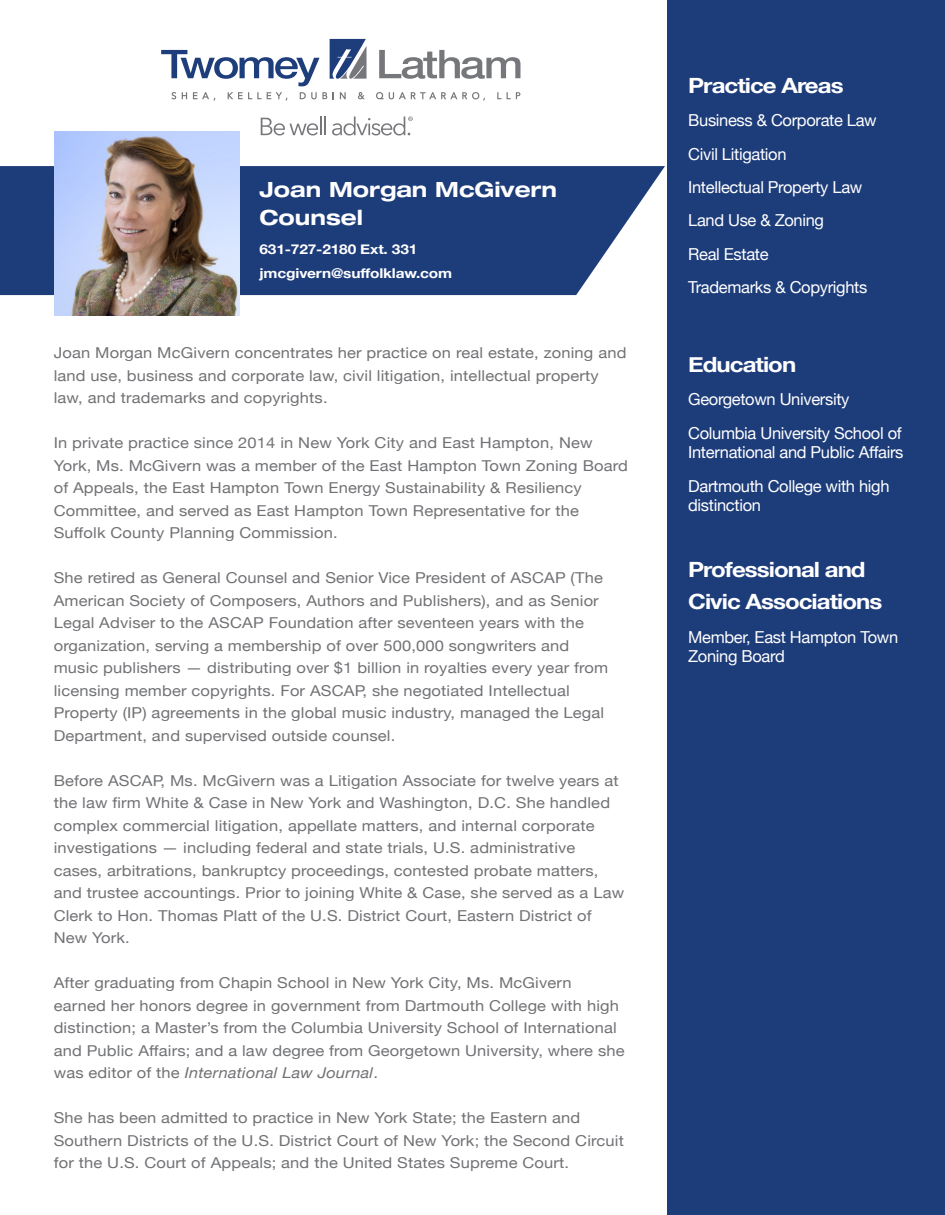
<style>
.page{position:relative;width:945px;height:1215px;background:#fff}
.page>*{position:absolute;margin:0;border:0;box-sizing:border-box;transform-origin:0 0}
.t1{font:700 21px "Helvetica Neue";letter-spacing:-.04em;color:#fff;scale:1.15 1}
.t2{font:700 expanded 21px "Helvetica Neue LT Std";color:#fff}
.t3{font:16.5px/19.8px "Helvetica Neue";letter-spacing:-.02em;color:#fff}
.t4{font:15px/22.5px "Helvetica Neue";letter-spacing:.01em;color:#717275;scale:1.1 1}
.t5{font:700 13.5px "Helvetica Neue";letter-spacing:-.01em;color:#fff;scale:1.15 1}
.s1{font-style:italic}
</style>
<div class="page">
<div style="left:668px;top:0;width:277px;height:1215px;background:#1d3c7a"></div>
<svg style="left:171px;top:92px;width:5px;height:7px"></svg>
<svg style="left:182px;top:92px;width:5px;height:7px"></svg>
<svg style="left:193px;top:92px;width:22px;height:9px"></svg>
<svg style="left:228px;top:92px;width:60px;height:9px"></svg>
<svg style="left:300px;top:92px;width:27px;height:7px"></svg>
<svg style="left:340px;top:92px;width:6px;height:7px"></svg>
<svg style="left:358px;top:92px;width:7px;height:7px"></svg>
<svg style="left:376px;top:92px;width:109px;height:9px"></svg>
<svg style="left:497px;top:92px;width:23px;height:7px"></svg>
<svg style="left:161px;top:50px;width:159px;height:36px"></svg>
<svg style="left:379px;top:50px;width:141px;height:29px"></svg>
<svg style="left:330px;top:39px;width:37px;height:40px"></svg>
<svg style="left:261px;top:117px;width:65px;height:18px"></svg>
<svg style="left:332px;top:117px;width:81px;height:18px"></svg>
<svg style="left:0;top:166px;width:665px;height:129px;background:#324e86"></svg>
<img style="left:55px;top:132px;width:184px;height:184px">
<p class="t2" style="left:260px;top:176px;width:299px">Joan Morgan McGivern</p>
<p class="t2" style="left:260px;top:205px;width:105px">Counsel</p>
<p class="t5" style="left:260px;top:239px;width:139px">631-727-2180 Ext. 331</p>
<p class="t5" style="left:260px;top:263px;width:169px">jmcgivern@suffolklaw.com</p>
<p class="t4" style="left:54px;top:343px;width:522px">Joan Morgan McGivern concentrates her practice on real estate, zoning and land use, business and corporate law, civil litigation, intellectual property law, and trademarks and copyrights.</p>
<p class="t4" style="left:54px;top:433px;width:524px">In private practice since 2014 in New York City and East Hampton, New York, Ms. McGivern was a member of the East Hampton Town Zoning Board of Appeals, the East Hampton Town Energy Sustainability &amp; Resiliency Committee, and served as East Hampton Town Representative for the Suffolk County Planning Commission.</p>
<p class="t4" style="left:54px;top:568px;width:506px">She retired as General Counsel and Senior Vice President of ASCAP (The American Society of Composers, Authors and Publishers), and as Senior Legal Adviser to the ASCAP Foundation after seventeen years with the organization, serving a membership of over 500,000 songwriters and music publishers — distributing over $1 billion in royalties every year from licensing member copyrights. For ASCAP, she negotiated Intellectual Property (IP) agreements in the global music industry, managed the Legal Department, and supervised outside counsel.</p>
<p class="t4" style="left:54px;top:770px;width:520px">Before ASCAP, Ms. McGivern was a Litigation Associate for twelve years at the law firm White &amp; Case in New York and Washington, D.C. She handled complex commercial litigation, appellate matters, and internal corporate investigations — including federal and state trials, U.S. administrative cases, arbitrations, bankruptcy proceedings, contested probate matters, and trustee accountings. Prior to joining White &amp; Case, she served as a Law Clerk to Hon. Thomas Platt of the U.S. District Court, Eastern District of New York.</p>
<p class="t4" style="left:54px;top:973px;width:521px">After graduating from Chapin School in New York City, Ms. McGivern earned her honors degree in government from Dartmouth College with high distinction; a Master’s from the Columbia University School of International and Public Affairs; and a law degree from Georgetown University, where she was editor of the <span class="s1">International Law Journal</span>.</p>
<p class="t4" style="left:54px;top:1108px;width:520px">She has been admitted to practice in New York State; the Eastern and<br>Southern Districts of the U.S. District Court of New York; the Second Circuit for the U.S. Court of Appeals; and the United States Supreme Court.</p>
<p class="t1" style="left:688px;top:69px;width:137px">Practice Areas</p>
<p class="t3" style="left:688px;top:112px;width:190px">Business &amp; Corporate Law</p>
<p class="t3" style="left:688px;top:145px;width:100px">Civil Litigation</p>
<p class="t3" style="left:688px;top:178px;width:176px">Intellectual Property Law</p>
<p class="t3" style="left:688px;top:212px;width:137px">Land Use &amp; Zoning</p>
<p class="t3" style="left:688px;top:245px;width:82px">Real Estate</p>
<p class="t3" style="left:688px;top:278px;width:181px">Trademarks &amp; Copyrights</p>
<p class="t1" style="left:688px;top:348px;width:95px">Education</p>
<p class="t3" style="left:688px;top:390px;width:163px">Georgetown University</p>
<p class="t3" style="left:688px;top:424px;width:217px">Columbia University School of<br>International and Public Affairs</p>
<p class="t3" style="left:688px;top:477px;width:203px">Dartmouth College with high distinction</p>
<p class="t1" style="left:688px;top:553px;width:156px">Professional and</p>
<p class="t1" style="left:688px;top:585px;width:170px">Civic Associations</p>
<p class="t3" style="left:688px;top:628px;width:212px">Member, East Hampton Town<br>Zoning Board</p>
</div>
